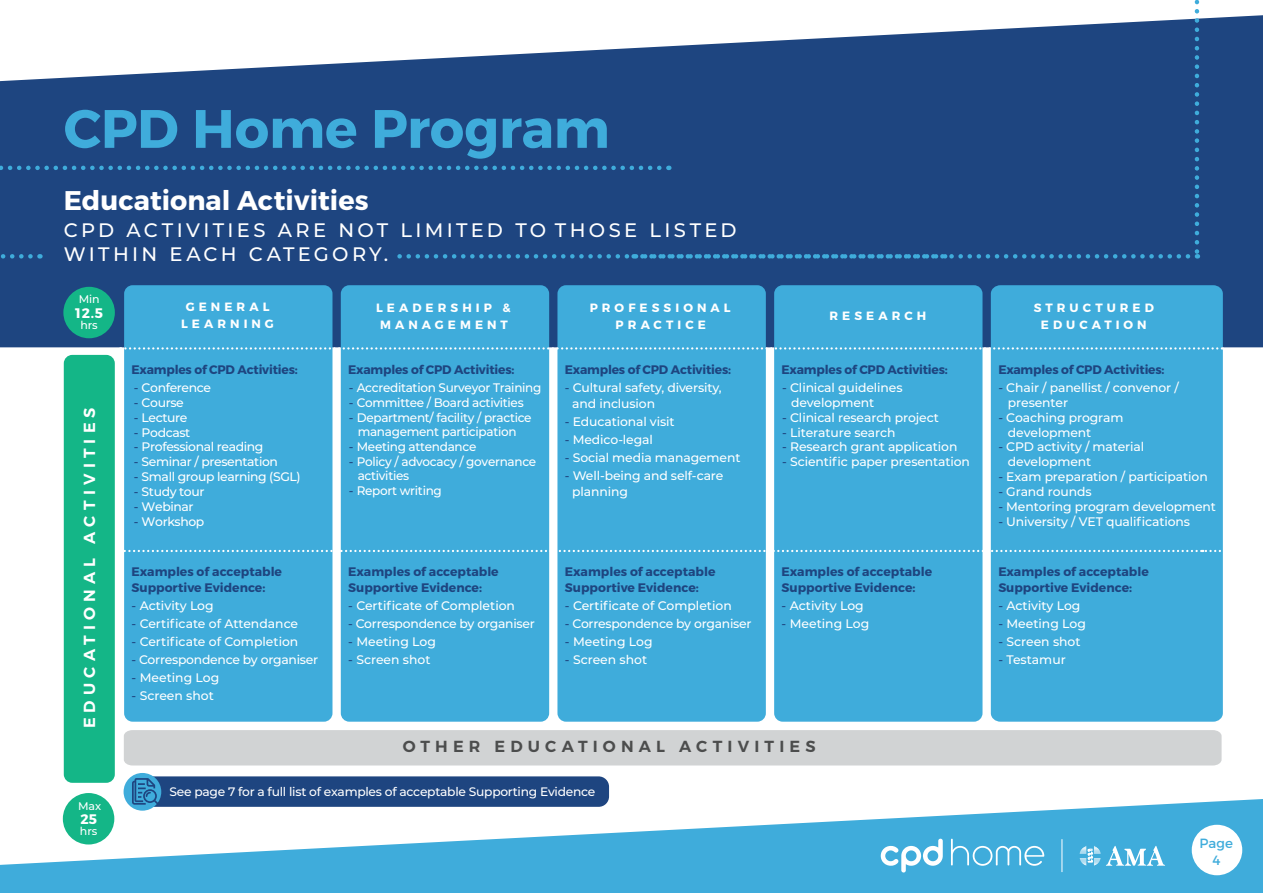
<style>
.page{position:relative;width:1263px;height:893px;background:#fff}
.page>*{position:absolute;margin:0;border:0;box-sizing:border-box;transform-origin:0 0}
.t1{font:700 54px "Montserrat";letter-spacing:-.005em;color:#3facdb}
.t2{font:700 27px "Montserrat";color:#fff}
.t3{font:500 19.5px/24px "Montserrat";letter-spacing:.17em;color:#fff}
.t4{font:600 16.05px "Montserrat";letter-spacing:.32em;color:#4c4d4d}
.t5{font:600 16.05px "Montserrat";letter-spacing:.32em;color:#fff}
.t6{font:700 13.8px "Montserrat";color:#fff}
.t7{font:13.35px/16.8px "Montserrat";color:#3facdb;text-align:center}
.t8{font:500 12.3px/14.9px "Montserrat";letter-spacing:-.01em;color:#fff}
.t9{font:700 12.3px/15.8px "Montserrat";color:#1e4580}
.t10{font:500 12.3px "Montserrat";letter-spacing:-.03em;color:#fff}
.t11{font:700 12px/16.5px "Montserrat";letter-spacing:.34em;color:#fff;text-align:center}
.t12{font:500 11.1px "Montserrat";letter-spacing:-.015em;color:#fff}
.s1{color:#1e4580}
</style>
<div class="page">
<svg style="left:0;top:15px;width:1263px;height:332px;background:#395b8f"></svg>
<div style="left:64px;top:355px;width:51px;height:428px;background:#14b687;border-radius:9px"></div>
<div style="left:341px;top:285px;width:208px;height:437px;background:#3facdb;border-radius:9px"></div>
<div style="left:557px;top:285px;width:209px;height:437px;background:#3facdb;border-radius:9px"></div>
<div style="left:774px;top:285px;width:208px;height:437px;background:#3facdb;border-radius:9px"></div>
<div style="left:991px;top:285px;width:232px;height:437px;background:#3facdb;border-radius:9px"></div>
<div style="left:124px;top:285px;width:208px;height:437px;background:#3facdb;border-radius:9px"></div>
<svg style="left:120px;top:347px;width:1103px;height:3px"></svg>
<svg style="left:124px;top:550px;width:1099px;height:2px"></svg>
<div style="left:63px;top:287px;width:52px;height:51px;background:#14b687;border-radius:50%"></div>
<svg style="left:0;top:166px;width:659px;height:4px;background:#2b6ea5"></svg>
<svg style="left:1195px;top:0;width:4px;height:259px"></svg>
<svg style="left:0;top:254px;width:31px;height:5px"></svg>
<svg style="left:0;top:799px;width:1263px;height:94px;fill:#3facdb"></svg>
<div style="left:1192px;top:825px;width:50px;height:50px;background:#fff;border-radius:50%"></div>
<svg style="left:881px;top:839px;width:62px;height:33px"></svg>
<svg style="left:951px;top:839px;width:93px;height:27px;background:#61bae1"></svg>
<svg style="left:1080px;top:846px;width:85px;height:20px"></svg>
<hr style="left:1062px;top:839px;width:1px;height:33px;background:#fff">
<svg style="left:395px;top:254px;width:793px;height:5px;background:#2c72a7"></svg>
<div style="left:63px;top:793px;width:51px;height:51px;background:#14b687;border-radius:50%"></div>
<div style="left:124px;top:730px;width:1097px;height:35px;background:#d1d3d4"></div>
<div style="left:135px;top:776px;width:474px;height:31px;background:#1e4580;border-radius:10px"></div>
<div style="left:124px;top:773px;width:37px;height:38px;background:#3facdb;border-radius:50%"></div>
<svg style="left:132px;top:778px;width:28px;height:27px"></svg>
<h1 class="t1" style="left:64px;top:95px;width:547px">CPD Home Program</h1>
<h2 class="t2" style="left:64px;top:184px;width:306px">Educational Activities</h2>
<h3 class="t3" style="left:64px;top:218px;width:674px">CPD ACTIVITIES ARE NOT LIMITED TO THOSE LISTED<br>WITHIN EACH CATEGORY.</h3>
<p class="t12" style="left:79px;top:292px;width:22px">Min</p>
<p class="t6" style="left:75px;top:304px;width:29px">12.5</p>
<p class="t12" style="left:81px;top:317px;width:19px">hrs</p>
<h3 class="t5" style="left:79px;top:728px;width:323px;rotate:-90deg">EDUCATIONAL ACTIVITIES</h3>
<p class="t12" style="left:78px;top:798px;width:24px">Max</p>
<p class="t6" style="left:81px;top:810px;width:18px">25</p>
<p class="t12" style="left:80px;top:824px;width:19px">hrs</p>
<p class="t11" style="left:181px;top:299px;width:94px">GENERAL<br>LEARNING</p>
<p class="t9" style="left:132px;top:362px;width:168px">Examples of CPD Activities:</p>
<p class="t10" style="left:134px;top:379px;width:79px"><span class="s1">-</span> Conference</p>
<p class="t8" style="left:134px;top:395px;width:52px"><span class="s1">-</span> Course</p>
<p class="t10" style="left:134px;top:409px;width:55px"><span class="s1">-</span> Lecture</p>
<p class="t10" style="left:134px;top:424px;width:58px"><span class="s1">-</span> Podcast</p>
<p class="t10" style="left:134px;top:438px;width:131px"><span class="s1">-</span> Professional reading</p>
<p class="t10" style="left:134px;top:453px;width:146px"><span class="s1">-</span> Seminar / presentation</p>
<p class="t10" style="left:134px;top:468px;width:169px"><span class="s1">-</span> Small group learning (SGL)</p>
<p class="t10" style="left:134px;top:483px;width:72px"><span class="s1">-</span> Study tour</p>
<p class="t10" style="left:134px;top:498px;width:61px"><span class="s1">-</span> Webinar</p>
<p class="t10" style="left:134px;top:513px;width:72px"><span class="s1">-</span> Workshop</p>
<p class="t9" style="left:132px;top:564px;width:152px">Examples of acceptable<br>Supportive Evidence:</p>
<p class="t8" style="left:132px;top:598px;width:84px"><span class="s1">-</span> Activity Log</p>
<p class="t8" style="left:132px;top:616px;width:168px"><span class="s1">-</span> Certificate of Attendance</p>
<p class="t8" style="left:132px;top:634px;width:168px"><span class="s1">-</span> Certificate of Completion</p>
<p class="t8" style="left:132px;top:652px;width:188px"><span class="s1">-</span> Correspondence by organiser</p>
<p class="t8" style="left:132px;top:670px;width:89px"><span class="s1">-</span> Meeting Log</p>
<p class="t8" style="left:132px;top:688px;width:84px"><span class="s1">-</span> Screen shot</p>
<p class="t11" style="left:376px;top:300px;width:136px">LEADERSHIP &amp;<br>MANAGEMENT</p>
<p class="t11" style="left:590px;top:300px;width:142px">PROFESSIONAL<br>PRACTICE</p>
<p class="t11" style="left:829px;top:308px;width:98px">RESEARCH</p>
<p class="t11" style="left:1034px;top:300px;width:122px">STRUCTURED<br>EDUCATION</p>
<p class="t9" style="left:348px;top:362px;width:168px">Examples of CPD Activities:</p>
<p class="t8" style="left:349px;top:380px;width:194px"><span class="s1">-</span> Accreditation Surveyor Training</p>
<p class="t8" style="left:349px;top:395px;width:176px"><span class="s1">-</span> Committee / Board activities</p>
<p class="t8" style="left:349px;top:410px;width:184px;line-height:14.4px;text-align:center"><span class="s1">-</span> Department/ facility / practice management participation</p>
<p class="t8" style="left:349px;top:439px;width:129px"><span class="s1">-</span> Meeting attendance</p>
<p class="t8" style="left:358px;top:454px;width:180px;line-height:14.4px;text-indent:-9px"><span class="s1">-</span> Policy / advocacy / governance activities</p>
<p class="t8" style="left:349px;top:483px;width:95px"><span class="s1">-</span> Report writing</p>
<p class="t9" style="left:565px;top:362px;width:168px">Examples of CPD Activities:</p>
<p class="t8" style="left:572px;top:379px;width:151px;line-height:15.8px;text-indent:-7px"><span class="s1">-</span> Cultural safety, diversity, and inclusion</p>
<p class="t8" style="left:565px;top:413px;width:111px"><span class="s1">-</span> Educational visit</p>
<p class="t8" style="left:565px;top:431px;width:89px"><span class="s1">-</span> Medico-legal</p>
<p class="t8" style="left:565px;top:449px;width:177px"><span class="s1">-</span> Social media management</p>
<p class="t8" style="left:572px;top:467px;width:153px;line-height:15.8px;text-indent:-7px"><span class="s1">-</span> Well-being and self-care planning</p>
<p class="t9" style="left:348px;top:564px;width:152px">Examples of acceptable<br>Supportive Evidence:</p>
<p class="t8" style="left:348px;top:598px;width:168px"><span class="s1">-</span> Certificate of Completion</p>
<p class="t8" style="left:348px;top:616px;width:188px"><span class="s1">-</span> Correspondence by organiser</p>
<p class="t8" style="left:348px;top:634px;width:89px"><span class="s1">-</span> Meeting Log</p>
<p class="t8" style="left:348px;top:652px;width:84px"><span class="s1">-</span> Screen shot</p>
<p class="t9" style="left:565px;top:564px;width:152px">Examples of acceptable<br>Supportive Evidence:</p>
<p class="t8" style="left:565px;top:598px;width:168px"><span class="s1">-</span> Certificate of Completion</p>
<p class="t8" style="left:565px;top:616px;width:188px"><span class="s1">-</span> Correspondence by organiser</p>
<p class="t8" style="left:565px;top:634px;width:89px"><span class="s1">-</span> Meeting Log</p>
<p class="t8" style="left:565px;top:652px;width:84px"><span class="s1">-</span> Screen shot</p>
<p class="t9" style="left:782px;top:362px;width:168px">Examples of CPD Activities:</p>
<p class="t8" style="left:791px;top:380px;width:113px;text-indent:-9px"><span class="s1">-</span> Clinical guidelines development</p>
<p class="t8" style="left:782px;top:409px;width:158px"><span class="s1">-</span> Clinical research project</p>
<p class="t8" style="left:782px;top:424px;width:115px"><span class="s1">-</span> Literature search</p>
<p class="t8" style="left:782px;top:439px;width:177px"><span class="s1">-</span> Research grant application</p>
<p class="t8" style="left:782px;top:454px;width:189px"><span class="s1">-</span> Scientific paper presentation</p>
<p class="t9" style="left:782px;top:564px;width:152px">Examples of acceptable<br>Supportive Evidence:</p>
<p class="t8" style="left:782px;top:598px;width:84px"><span class="s1">-</span> Activity Log</p>
<p class="t8" style="left:782px;top:616px;width:89px"><span class="s1">-</span> Meeting Log</p>
<p class="t9" style="left:998px;top:362px;width:168px">Examples of CPD Activities:</p>
<p class="t8" style="left:1008px;top:380px;width:172px;text-indent:-10px"><span class="s1">-</span> Chair / panellist / convenor / presenter</p>
<p class="t8" style="left:1008px;top:409px;width:117px;text-indent:-10px"><span class="s1">-</span> Coaching program development</p>
<p class="t8" style="left:1008px;top:439px;width:138px;text-indent:-10px"><span class="s1">-</span> CPD activity / material development</p>
<p class="t8" style="left:998px;top:469px;width:211px"><span class="s1">-</span> Exam preparation / participation</p>
<p class="t8" style="left:998px;top:484px;width:95px"><span class="s1">-</span> Grand rounds</p>
<p class="t8" style="left:998px;top:498px;width:219px"><span class="s1">-</span> Mentoring program development</p>
<p class="t8" style="left:998px;top:513px;width:193px"><span class="s1">-</span> University / VET qualifications</p>
<p class="t9" style="left:998px;top:564px;width:152px">Examples of acceptable<br>Supportive Evidence:</p>
<p class="t8" style="left:998px;top:598px;width:84px"><span class="s1">-</span> Activity Log</p>
<p class="t8" style="left:998px;top:616px;width:89px"><span class="s1">-</span> Meeting Log</p>
<p class="t8" style="left:998px;top:634px;width:84px"><span class="s1">-</span> Screen shot</p>
<p class="t8" style="left:998px;top:652px;width:69px"><span class="s1">-</span> Testamur</p>
<h3 class="t4" style="left:403px;top:737px;width:414px">OTHER EDUCATIONAL ACTIVITIES</h3>
<p class="t8" style="left:169px;top:784px;width:427px">See page 7 for a full list of examples of acceptable Supporting Evidence</p>
<p class="t7" style="left:1199px;top:835px;width:35px">Page<br>4</p>
</div>
